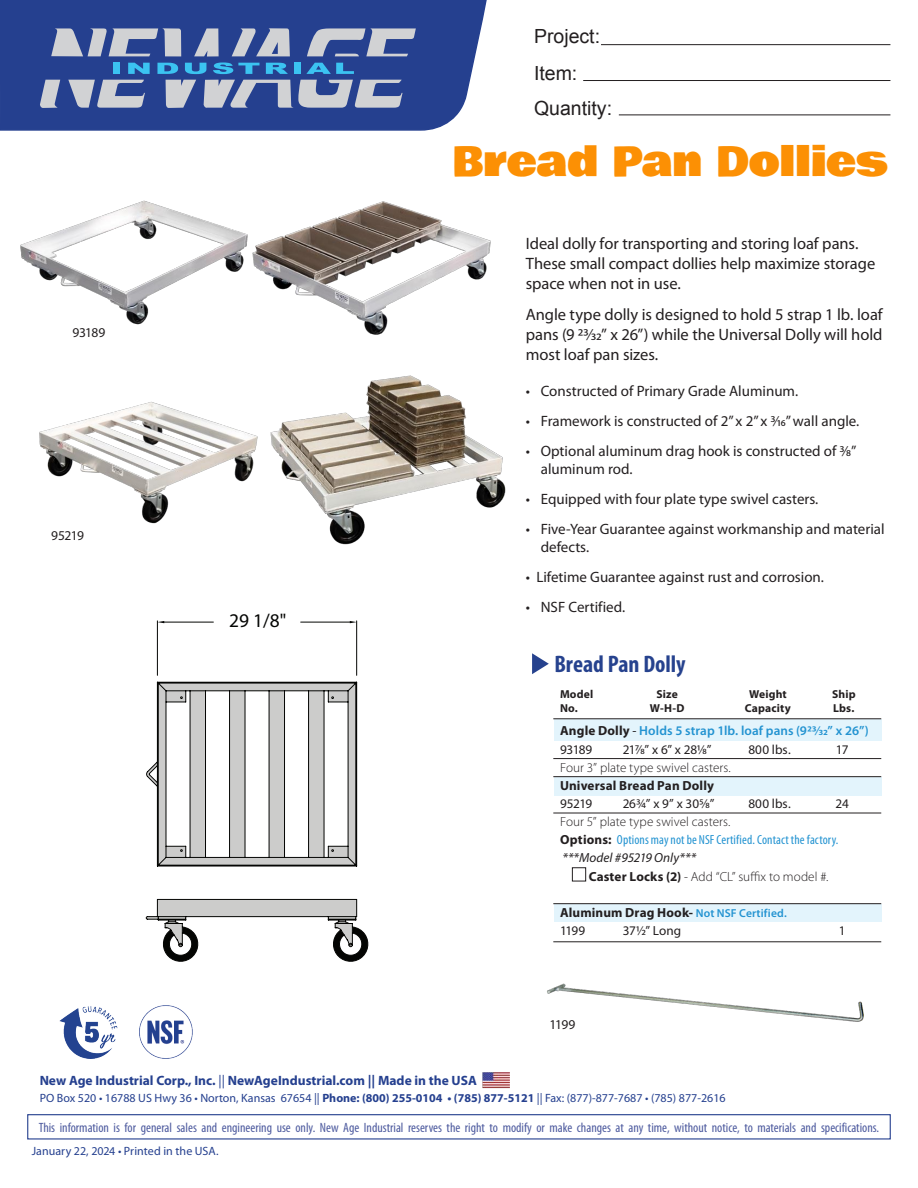
<style>
.page{position:relative;width:918px;height:1188px;background:#fff}
.page>*{position:absolute;margin:0;border:0;box-sizing:border-box;transform-origin:0 0}
.t1{font:40.5px "Bowlby One";letter-spacing:.005em;color:#fc9004}
.Header_Left{font:700 condensed 24px "Myriad Pro";color:#26428e}
.t2{font:19.5px/37.3px "Arial";color:#231f20}
.t3{font:19.35px "Myriad Pro";color:#040503}
.t4{font:16.5px/19.8px "Myriad Pro";letter-spacing:-.005em;color:#231f20}
.t5{font:15px/18px "Myriad Pro";color:#231f20}
.t6{font:condensed 13.5px "Myriad Pro";color:#4d5a9e}
.t7{font:700 13.5px "Myriad Pro";color:#25408f}
.t8{font:13.5px "Myriad Pro";color:#231f20}
.t9{font:300 13.2px "Myriad Pro";letter-spacing:.005em;color:#231f20}
.t10{font:13.2px "Myriad Pro";color:#231f20}
.t11{font:700 13.2px "Myriad Pro";letter-spacing:.01em;color:#231f20}
.t12{font:condensed 13.2px "Myriad Pro";letter-spacing:.01em;color:#2393d1}
.t13{font:600 13.2px "Myriad Pro";letter-spacing:.01em;color:#2393d1}
.t14{font:italic 13.2px "Myriad Pro";letter-spacing:.005em;color:#231f20}
.t15{font:12px "Myriad Pro";color:#25408f}
.t16{font:700 11.55px "Myriad Pro";letter-spacing:.015em;color:#231f20}
.s1{font-weight:700;color:#231f20}
.s2{font-weight:400;color:#231f20}
.s3{font-weight:700;font-stretch:normal;color:#231f20}
.s4{font-weight:700}
.s5{font-weight:600;font-size:11.55px;color:#2393d1}
.s6{font-weight:400}
</style>
<div class="page">
<svg style="left:0;top:0;width:487px;height:131px;background:#314b95"></svg>
<hr style="left:601px;top:44px;width:289px;height:1px;background:#231f20">
<hr style="left:583px;top:80px;width:307px;height:1px;background:#231f20">
<hr style="left:619px;top:115px;width:271px;height:1px;background:#231f20">
<div style="left:294px;top:63px;width:7px;height:11px;background:#3bc3f1"></div>
<svg style="left:306px;top:63px;width:48px;height:11px"></svg>
<svg style="left:40px;top:80px;width:20px;height:28px"></svg>
<svg style="left:68px;top:80px;width:77px;height:28px;background:#909bba"></svg>
<svg style="left:166px;top:80px;width:30px;height:28px"></svg>
<svg style="left:51px;top:28px;width:239px;height:46px;background:#637fb0"></svg>
<svg style="left:204px;top:80px;width:199px;height:28px;background:#8e99b9"></svg>
<svg style="left:307px;top:28px;width:109px;height:28px;background:#828fb4"></svg>
<div style="left:27px;top:1114px;width:864px;height:26px;border:1px solid #25408f"></div>
<img style="left:483px;top:1072px;width:26px;height:17px">
<img style="left:139px;top:1006px;width:53px;height:53px">
<img style="left:60px;top:1006px;width:58px;height:53px">
<div style="left:554px;top:719px;width:328px;height:21px;background:#e3f4fc"></div>
<div style="left:554px;top:904px;width:328px;height:18px;background:#e3f4fc"></div>
<div style="left:554px;top:777px;width:328px;height:18px;background:#e3f4fc"></div>
<hr style="left:553px;top:718px;width:328px;height:1px;background:#231f20">
<hr style="left:553px;top:758px;width:328px;height:1px;background:#231f20">
<hr style="left:553px;top:813px;width:328px;height:1px;background:#231f20">
<hr style="left:553px;top:942px;width:328px;height:1px;background:#231f20">
<hr style="left:553px;top:903px;width:328px;height:1px;background:#231f20">
<hr style="left:553px;top:776px;width:328px;height:1px;background:#231f20">
<svg style="left:532px;top:653px;width:17px;height:21px"></svg>
<div style="left:572px;top:868px;width:14px;height:13px;border:1px solid #231f20"></div>
<img style="left:20px;top:200px;width:202px;height:125px">
<img style="left:39px;top:401px;width:215px;height:123px">
<img style="left:254px;top:377px;width:252px;height:167px">
<img style="left:222px;top:201px;width:269px;height:176px">
<img style="left:547px;top:983px;width:317px;height:39px">
<svg style="left:146px;top:620px;width:222px;height:342px"></svg>
<h3 class="t2" style="left:534px;top:17px;width:68px">Project:<br>Item:</h3>
<h3 class="t2" style="left:534px;top:89px;width:80px">Quantity:</h3>
<p class="t8" style="left:72px;top:325px;width:35px">93189</p>
<p class="t8" style="left:51px;top:527px;width:34px">95219</p>
<p class="t3" style="left:229px;top:608px;width:59px">29 1/8"</p>
<p class="t1" style="left:453px;top:131px;width:438px">Bread Pan Dollies</p>
<p class="t4" style="left:526px;top:233px;width:351px">Ideal dolly for transporting and storing loaf pans.<br>These small compact dollies help maximize storage space when not in use.</p>
<p class="t4" style="left:526px;top:305px;width:358px;text-align:justify">Angle type dolly is designed to hold 5 strap 1 lb. loaf pans (9 23/32” x 26”) while the Universal Dolly will hold most loaf pan sizes.</p>
<p class="t5" style="left:526px;top:382px;width:274px">• Constructed of Primary Grade Aluminum.</p>
<p class="t5" style="left:526px;top:412px;width:335px">• Framework is constructed of 2” x 2” x 3/16” wall angle.</p>
<p class="t5" style="left:541px;top:442px;width:317px;text-indent:-15px">• Optional aluminum drag hook is constructed of 3/8” aluminum rod.</p>
<p class="t5" style="left:526px;top:490px;width:294px">• Equipped with four plate type swivel casters.</p>
<p class="t5" style="left:541px;top:520px;width:345px;text-indent:-15px">• Five-Year Guarantee against workmanship and material defects.</p>
<p class="t5" style="left:526px;top:568px;width:300px">• Lifetime Guarantee against rust and corrosion.</p>
<p class="t5" style="left:526px;top:598px;width:101px">• NSF Certified.</p>
<p class="Header_Left" style="left:555px;top:649px;width:133px">Bread Pan Dolly</p>
<p class="t16" style="left:560px;top:687px;width:35px">Model</p>
<p class="t16" style="left:657px;top:687px;width:23px">Size</p>
<p class="t16" style="left:749px;top:687px;width:39px">Weight</p>
<p class="t16" style="left:832px;top:687px;width:25px">Ship</p>
<p class="t16" style="left:560px;top:701px;width:19px">No.</p>
<p class="t16" style="left:650px;top:701px;width:36px">W-H-D</p>
<p class="t16" style="left:745px;top:701px;width:47px">Capacity</p>
<p class="t16" style="left:833px;top:701px;width:23px">Lbs.</p>
<p class="t13" style="left:560px;top:723px;width:310px"><span class="s1">Angle Dolly</span> <span class="s2">-</span> Holds 5 strap 1lb. loaf pans (923/32” x 26”)</p>
<p class="t10" style="left:560px;top:741px;width:34px">93189</p>
<p class="t10" style="left:623px;top:741px;width:90px">217/8” x 6” x 281/8”</p>
<p class="t10" style="left:748px;top:741px;width:44px">800 lbs.</p>
<p class="t10" style="left:836px;top:741px;width:14px">17</p>
<p class="t9" style="left:560px;top:759px;width:172px">Four 3” plate type swivel casters.</p>
<p class="t11" style="left:560px;top:777px;width:156px">Universal Bread Pan Dolly</p>
<p class="t10" style="left:560px;top:795px;width:34px">95219</p>
<p class="t10" style="left:623px;top:795px;width:93px">26¾” x 9” x 305/8”</p>
<p class="t10" style="left:748px;top:795px;width:44px">800 lbs.</p>
<p class="t10" style="left:836px;top:795px;width:15px">24</p>
<p class="t9" style="left:560px;top:814px;width:172px">Four 5” plate type swivel casters.</p>
<p class="t12" style="left:560px;top:832px;width:280px"><span class="s3">Options:</span> Options may not be NSF Certified. Contact the factory.</p>
<p class="t14" style="left:562px;top:850px;width:135px">***Model #95219 Only***</p>
<p class="t9" style="left:589px;top:868px;width:241px"><span class="s4">Caster Locks (2)</span> - Add “CL” suffix to model #.</p>
<p class="t11" style="left:560px;top:904px;width:228px">Aluminum Drag Hook- <span class="s5">Not NSF Certified.</span></p>
<p class="t10" style="left:560px;top:922px;width:27px">1199</p>
<p class="t10" style="left:623px;top:922px;width:60px">37½” Long</p>
<p class="t10" style="left:839px;top:922px;width:8px">1</p>
<p class="t8" style="left:550px;top:1016px;width:27px">1199</p>
<p class="t7" style="left:40px;top:1072px;width:439px">New Age Industrial Corp., Inc. <span class="s6">||</span> NewAgeIndustrial.com || Made in the USA</p>
<p class="t15" style="left:40px;top:1090px;width:687px">PO Box 520 • 16788 US Hwy 36 • Norton, Kansas 67654 || <span class="s4">Phone: (800) 255-0104 • (785) 877-5121</span> || Fax: (877)-877-7687 • (785) 877-2616</p>
<p class="t6" style="left:39px;top:1119px;width:842px">This information is for general sales and engineering use only. New Age Industrial reserves the right to modify or make changes at any time, without notice, to materials and specifications.</p>
<p class="t15" style="left:32px;top:1143px;width:189px">January 22, 2024 • Printed in the USA.</p>
</div>
